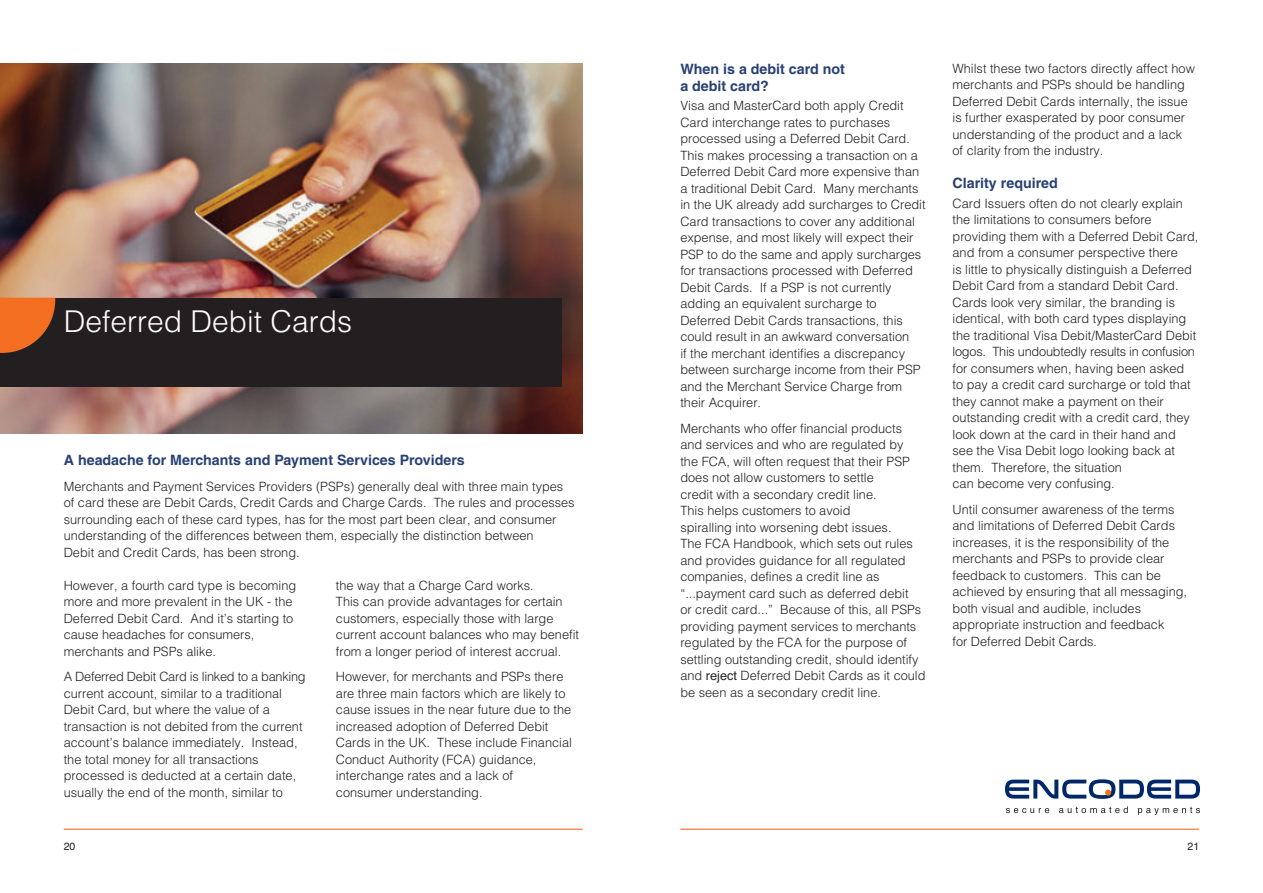
<style>
.page{position:relative;width:1263px;height:893px;background:#fff}
.page>*{position:absolute;margin:0;border:0;box-sizing:border-box;transform-origin:0 0}
.t1{font:300 30px "Helvetica";color:#fff}
.t2{font:700 14.25px/16.5px "Helvetica";color:#284173}
.t3{font:300 12.75px/16.5px "Helvetica";color:#231f20}
.t4{font:10.5px "Helvetica";color:#231f20}
.s1{font-weight:400}
</style>
<div class="page">
<img style="left:0;top:64px;width:583px;height:370px">
<div style="left:0;top:298px;width:561px;height:88px;background:#231f20"></div>
<svg style="left:0;top:298px;width:55px;height:55px"></svg>
<svg style="left:1005px;top:779px;width:195px;height:20px"></svg>
<svg style="left:1006px;top:808px;width:43px;height:5px"></svg>
<svg style="left:1059px;top:806px;width:69px;height:7px"></svg>
<svg style="left:1138px;top:807px;width:62px;height:8px"></svg>
<hr style="left:64px;top:829px;width:519px;height:1px;background:#f36e21">
<hr style="left:680px;top:829px;width:519px;height:1px;background:#f36e21">
<h1 class="t1" style="left:64px;top:296px;width:290px">Deferred Debit Cards</h1>
<p class="t2" style="left:64px;top:453px;width:402px">A headache for Merchants and Payment Services Providers</p>
<p class="t3" style="left:64px;top:477px;width:512px">Merchants and Payment Services Providers (PSPs) generally deal with three main types of card these are Debit Cards, Credit Cards and Charge Cards. The rules and processes surrounding each of these card types, has for the most part been clear, and consumer understanding of the differences between them, especially the distinction between<br>Debit and Credit Cards, has been strong.</p>
<p class="t3" style="left:64px;top:576px;width:234px">However, a fourth card type is becoming more and more prevalent in the UK - the Deferred Debit Card. And it’s starting to cause headaches for consumers, merchants and PSPs alike.</p>
<p class="t3" style="left:64px;top:667px;width:243px">A Deferred Debit Card is linked to a banking current account, similar to a traditional Debit Card, but where the value of a transaction is not debited from the current account’s balance immediately. Instead, the total money for all transactions processed is deducted at a certain date, usually the end of the month, similar to</p>
<p class="t3" style="left:336px;top:576px;width:245px">the way that a Charge Card works.<br>This can provide advantages for certain customers, especially those with large current account balances who may benefit from a longer period of interest accrual.</p>
<p class="t3" style="left:336px;top:667px;width:237px">However, for merchants and PSPs there are three main factors which are likely to cause issues in the near future due to the increased adoption of Deferred Debit Cards in the UK. These include Financial Conduct Authority (FCA) guidance, interchange rates and a lack of consumer understanding.</p>
<p class="t2" style="left:680px;top:62px;width:166px">When is a debit card not a debit card?</p>
<p class="t3" style="left:680px;top:96px;width:247px">Visa and MasterCard both apply Credit Card interchange rates to purchases processed using a Deferred Debit Card.<br>This makes processing a transaction on a Deferred Debit Card more expensive than a traditional Debit Card. Many merchants in the UK already add surcharges to Credit Card transactions to cover any additional expense, and most likely will expect their PSP to do the same and apply surcharges for transactions processed with Deferred Debit Cards. If a PSP is not currently adding an equivalent surcharge to Deferred Debit Cards transactions, this could result in an awkward conversation<br>if the merchant identifies a discrepancy between surcharge income from their PSP and the Merchant Service Charge from their Acquirer.</p>
<p class="t3" style="left:680px;top:419px;width:247px">Merchants who offer financial products and services and who are regulated by<br>the FCA, will often request that their PSP does not allow customers to settle<br>credit with a secondary credit line.<br>This helps customers to avoid<br>spiralling into worsening debt issues.<br>The FCA Handbook, which sets out rules and provides guidance for all regulated companies, defines a credit line as “...payment card such as deferred debit<br>or credit card...” Because of this, all PSPs providing payment services to merchants regulated by the FCA for the purpose of settling outstanding credit, should identify and <span class="s1">reject</span> Deferred Debit Cards as it could be seen as a secondary credit line.</p>
<p class="t3" style="left:952px;top:59px;width:244px">Whilst these two factors directly affect how merchants and PSPs should be handling Deferred Debit Cards internally, the issue is further exasperated by poor consumer understanding of the product and a lack of clarity from the industry.</p>
<p class="t2" style="left:952px;top:177px;width:107px">Clarity required</p>
<p class="t3" style="left:952px;top:194px;width:247px">Card Issuers often do not clearly explain the limitations to consumers before providing them with a Deferred Debit Card, and from a consumer perspective there<br>is little to physically distinguish a Deferred Debit Card from a standard Debit Card.<br>Cards look very similar, the branding is identical, with both card types displaying the traditional Visa Debit/MasterCard Debit logos. This undoubtedly results in confusion for consumers when, having been asked<br>to pay a credit card surcharge or told that they cannot make a payment on their outstanding credit with a credit card, they look down at the card in their hand and see the Visa Debit logo looking back at them. Therefore, the situation<br>can become very confusing.</p>
<p class="t3" style="left:952px;top:500px;width:236px">Until consumer awareness of the terms and limitations of Deferred Debit Cards increases, it is the responsibility of the merchants and PSPs to provide clear feedback to customers. This can be achieved by ensuring that all messaging, both visual and audible, includes appropriate instruction and feedback<br>for Deferred Debit Cards.</p>
<p class="t4" style="left:64px;top:840px;width:13px">20</p>
<p class="t4" style="left:1187px;top:840px;width:13px">21</p>
</div>
